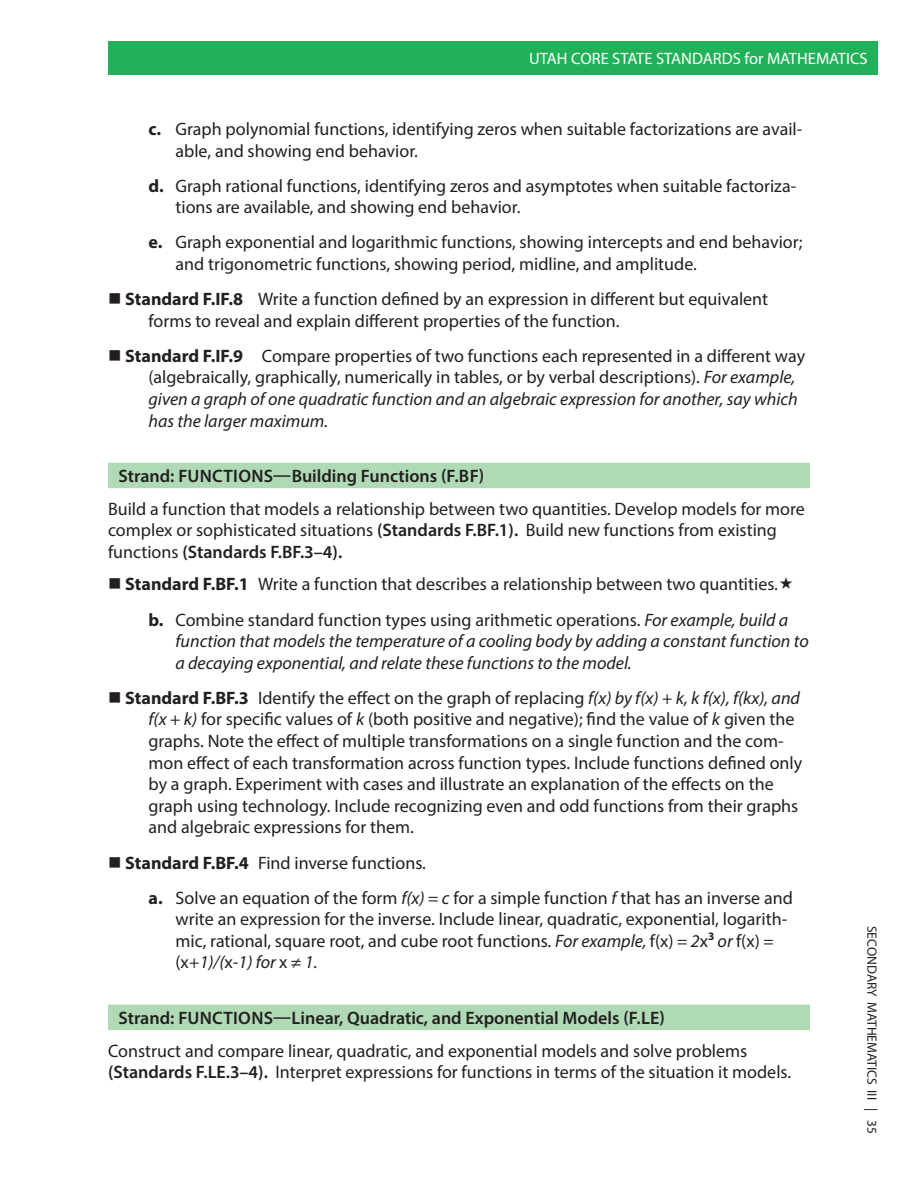
<style>
.page{position:relative;width:918px;height:1188px;background:#fff}
.page>*{position:absolute;margin:0;border:0;box-sizing:border-box;transform-origin:0 0}
.t1{font:18px/21.6px "Myriad Pro";color:#231f20}
.t2{font:italic 18px/21.6px "Myriad Pro";color:#231f20}
.t3{font:600 18px "Myriad Pro";color:#231f20}
.t4{font:16.5px "Myriad Pro";color:#fff}
.t5{font:13.5px "Myriad Pro";color:#231f20}
.s1{font-weight:700}
.s2{font-style:italic}
.s3{font-weight:600}
</style>
<div class="page">
<div style="left:108px;top:41px;width:770px;height:34px;background:#21b259"></div>
<div style="left:108px;top:463px;width:702px;height:25px;background:#afdab5"></div>
<div style="left:108px;top:1005px;width:702px;height:25px;background:#afdab5"></div>
<p class="t4" style="left:529px;top:48px;width:340px">UTAH CORE STATE STANDARDS for MATHEMATICS</p>
<p class="t1" style="left:176px;top:118px;width:628px;text-indent:-27px"><span class="s1">c.</span> Graph polynomial functions, identifying zeros when suitable factorizations are avail&shy;able, and showing end behavior.</p>
<p class="t1" style="left:176px;top:175px;width:622px;text-indent:-27px"><span class="s1">d.</span> Graph rational functions, identifying zeros and asymptotes when suitable factoriza&shy;tions are available, and showing end behavior.</p>
<p class="t1" style="left:176px;top:231px;width:629px;text-indent:-27px"><span class="s1">e.</span> Graph exponential and logarithmic functions, showing intercepts and end behavior; and trigonometric functions, showing period, midline, and amplitude.</p>
<p class="t1" style="left:149px;top:288px;width:621px;text-indent:-23px"><span class="s1">Standard F.IF.8</span> Write a function defined by an expression in different but equivalent forms to reveal and explain different properties of the function.</p>
<p class="t1" style="left:149px;top:345px;width:658px;text-indent:-23px"><span class="s1">Standard F.IF.9</span> Compare properties of two functions each represented in a different way (algebraically, graphically, numerically in tables, or by verbal descriptions). <span class="s2">For example, given a graph of one quadratic function and an algebraic expression for another, say which has the larger maximum.</span></p>
<p class="t3" style="left:119px;top:464px;width:367px">Strand: FUNCTIONS—Building Functions (F.BF)</p>
<p class="t1" style="left:108px;top:498px;width:698px">Build a function that models a relationship between two quantities. Develop models for more complex or sophisticated situations <span class="s3">(Standards F.BF.1).</span> Build new functions from existing functions <span class="s3">(Standards F.BF.3–4).</span></p>
<p class="t1" style="left:149px;top:567px;width:641px;line-height:35.1px;text-indent:-23px"><span class="s1">Standard F.BF.1</span> Write a function that describes a relationship between two quantities. <span class="s1">b.</span> Combine standard function types using arithmetic operations. <span class="s2">For example, build a</span></p>
<p class="t2" style="left:176px;top:630px;width:635px">function that models the temperature of a cooling body by adding a constant function to a decaying exponential, and relate these functions to the model.</p>
<p class="t1" style="left:149px;top:687px;width:655px;text-indent:-23px"><span class="s1">Standard F.BF.3</span> Identify the effect on the graph of replacing <span class="s2">f(x) by f(x) + k, k f(x), f(kx), and f(x + k)</span> for specific values of <span class="s2">k</span> (both positive and negative); find the value of <span class="s2">k</span> given the graphs. Note the effect of multiple transformations on a single function and the com&shy;mon effect of each transformation across function types. Include functions defined only by a graph. Experiment with cases and illustrate an explanation of the effects on the graph using technology. Include recognizing even and odd functions from their graphs and algebraic expressions for them.</p>
<p class="t1" style="left:149px;top:845px;width:646px;line-height:35.1px;text-indent:-23px"><span class="s1">Standard F.BF.4</span> Find inverse functions.<br><span class="s1">a.</span> Solve an equation of the form <span class="s2">f(x) = c</span> for a simple function <span class="s2">f</span> that has an inverse and</p>
<p class="t1" style="left:176px;top:908px;width:613px">write an expression for the inverse. Include linear, quadratic, exponential, logarith&shy;mic, rational, square root, and cube root functions. <span class="s2">For example,</span> f(x) <span class="s2">= 2</span>x<sup>3</sup> <span class="s2">or</span> f(x) <span class="s2">= </span>(x<span class="s2">+1)/(</span>x<span class="s2">-1) for</span> x <span class="s2">≠ 1.</span></p>
<p class="t3" style="left:118px;top:1006px;width:548px">Strand: FUNCTIONS—Linear, Quadratic, and Exponential Models (F.LE)</p>
<p class="t1" style="left:108px;top:1039px;width:685px">Construct and compare linear, quadratic, and exponential models and solve problems <span class="s3">(Standards F.LE.3–4).</span> Interpret expressions for functions in terms of the situation it models.</p>
<p class="t5" style="left:880px;top:926px;width:210px;rotate:90deg">SECONDARY MATHEMATICS III | 35</p>
</div>
